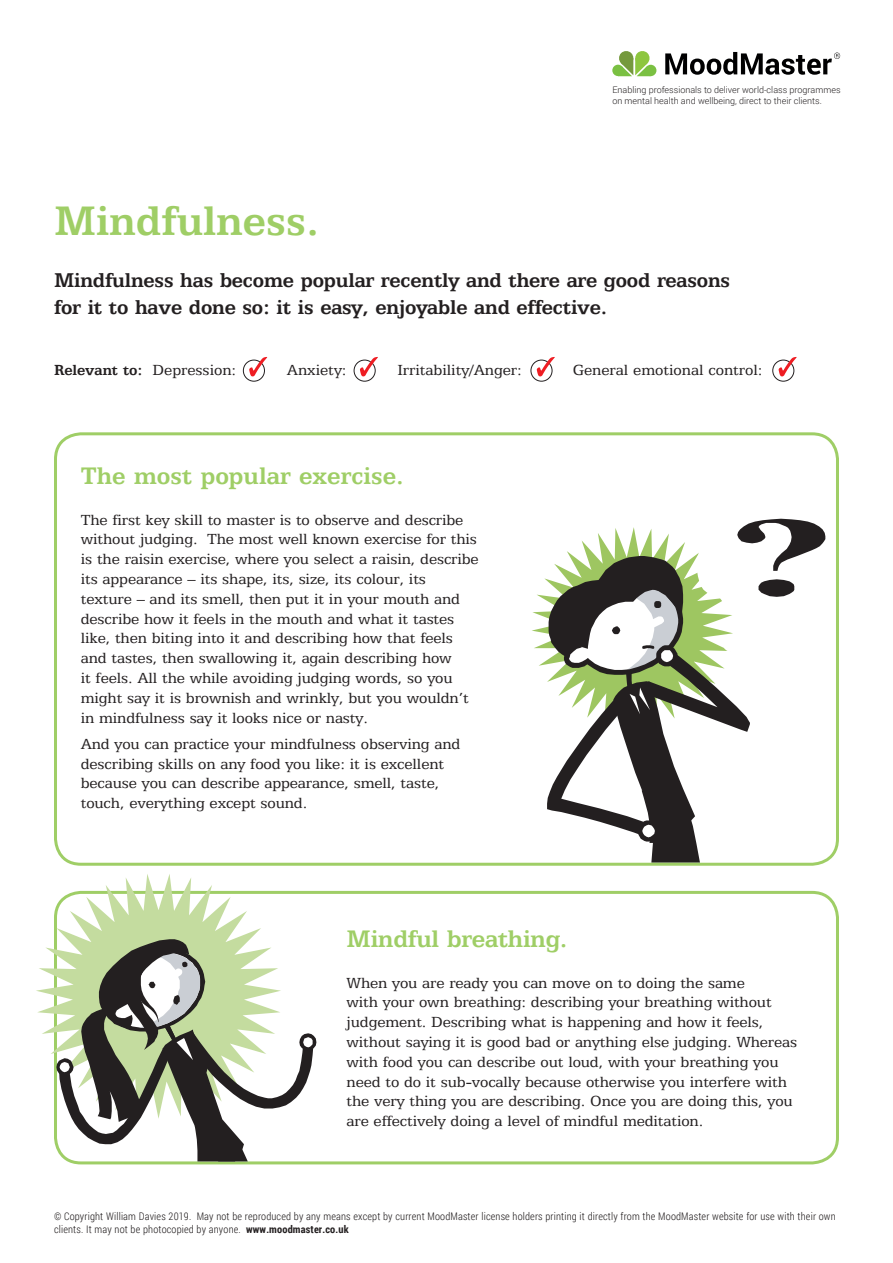
<style>
.page{position:relative;width:893px;height:1263px;background:#fff}
.page>*{position:absolute;margin:0;border:0;box-sizing:border-box;transform-origin:0 0}
.t1{font:700 46.5px "Egyptian 505 BT";color:#9fce66}
.t2{font:700 27px "Egyptian 505 BT";color:#9fce66}
.t3{font:700 22.5px/27px "Egyptian 505 BT";letter-spacing:-.01em;color:#231f20}
.t4{font:16.5px/19.8px "Egyptian 505 BT";letter-spacing:-.01em;color:#231f20}
.t5{font:700 16.5px "Egyptian 505 BT";letter-spacing:-.005em;color:#231f20}
.t6{font:300 10.5px/12.6px "Roboto Condensed";letter-spacing:.015em;color:#231f20}
.t7{font:300 9px/10.8px "Roboto";color:#231f20}
.s1{font-weight:400}
.s2{font-weight:700}
</style>
<div class="page">
<svg style="left:532px;top:518px;width:307px;height:344px"></svg>
<div style="left:54px;top:432px;width:785px;height:434px;border:3px solid #9fce66;border-radius:26px"></div>
<div style="left:54px;top:891px;width:785px;height:273px;border:3px solid #9fce66;border-radius:26px"></div>
<svg style="left:773px;top:360px;width:21px;height:21px"></svg>
<div style="left:772px;top:360px;width:22px;height:21px;border:1px solid #231f20;border-radius:50%"></div>
<svg style="left:779px;top:357px;width:18px;height:19px"></svg>
<div style="left:531px;top:360px;width:21px;height:21px;border:1px solid #231f20;border-radius:50%"></div>
<svg style="left:537px;top:357px;width:18px;height:19px"></svg>
<div style="left:354px;top:360px;width:21px;height:21px;border:1px solid #231f20;border-radius:50%"></div>
<svg style="left:360px;top:357px;width:18px;height:19px"></svg>
<svg style="left:243px;top:360px;width:21px;height:21px"></svg>
<div style="left:243px;top:360px;width:22px;height:21px;border:1px solid #231f20;border-radius:50%"></div>
<svg style="left:249px;top:357px;width:18px;height:19px"></svg>
<svg style="left:36px;top:874px;width:245px;height:245px"></svg>
<svg style="left:56px;top:939px;width:260px;height:222px"></svg>
<div style="left:612px;top:65px;width:12px;height:11px;background:#7ac042;border-radius:50%"></div>
<div style="left:645px;top:65px;width:11px;height:11px;background:#7ac042;border-radius:50%"></div>
<svg style="left:618px;top:51px;width:33px;height:25px"></svg>
<svg style="left:665px;top:52px;width:175px;height:23px"></svg>
<h1 class="t1" style="left:54px;top:194px;width:267px">Mindfulness.</h1>
<p class="t7" style="left:612px;top:84px;width:230px">Enabling professionals to deliver world-class programmes on mental health and wellbeing, direct to their clients.</p>
<h3 class="t3" style="left:54px;top:266px;width:678px">Mindfulness has become popular recently and there are good reasons for it to have done so: it is easy, enjoyable and effective.</h3>
<p class="t5" style="left:54px;top:361px;width:184px">Relevant to: <span class="s1">Depression:</span></p>
<p class="t4" style="left:287px;top:360px;width:61px">Anxiety:</p>
<p class="t4" style="left:397px;top:360px;width:126px">Irritability/Anger:</p>
<p class="t4" style="left:573px;top:360px;width:191px">General emotional control:</p>
<h2 class="t2" style="left:81px;top:459px;width:325px">The most popular exercise.</h2>
<p class="t4" style="left:81px;top:509px;width:399px">The first key skill to master is to observe and describe without judging. The most well known exercise for this is the raisin exercise, where you select a raisin, describe its appearance – its shape, its, size, its colour, its texture – and its smell, then put it in your mouth and describe how it feels in the mouth and what it tastes like, then biting into it and describing how that feels and tastes, then swallowing it, again describing how<br>it feels. All the while avoiding judging words, so you might say it is brownish and wrinkly, but you wouldn’t in mindfulness say it looks nice or nasty.</p>
<p class="t4" style="left:81px;top:733px;width:381px">And you can practice your mindfulness observing and describing skills on any food you like: it is excellent because you can describe appearance, smell, taste, touch, everything except sound.</p>
<h2 class="t2" style="left:347px;top:922px;width:222px">Mindful breathing.</h2>
<p class="t4" style="left:347px;top:972px;width:452px">When you are ready you can move on to doing the same<br>with your own breathing: describing your breathing without judgement. Describing what is happening and how it feels, without saying it is good bad or anything else judging. Whereas with food you can describe out loud, with your breathing you need to do it sub-vocally because otherwise you interfere with the very thing you are describing. Once you are doing this, you are effectively doing a level of mindful meditation.</p>
<p class="t6" style="left:54px;top:1209px;width:783px">© Copyright William Davies 2019. May not be reproduced by any means except by current MoodMaster license holders printing it directly from the MoodMaster website for use with their own clients. It may not be photocopied by anyone. <span class="s2">www.moodmaster.co.uk</span></p>
</div>
